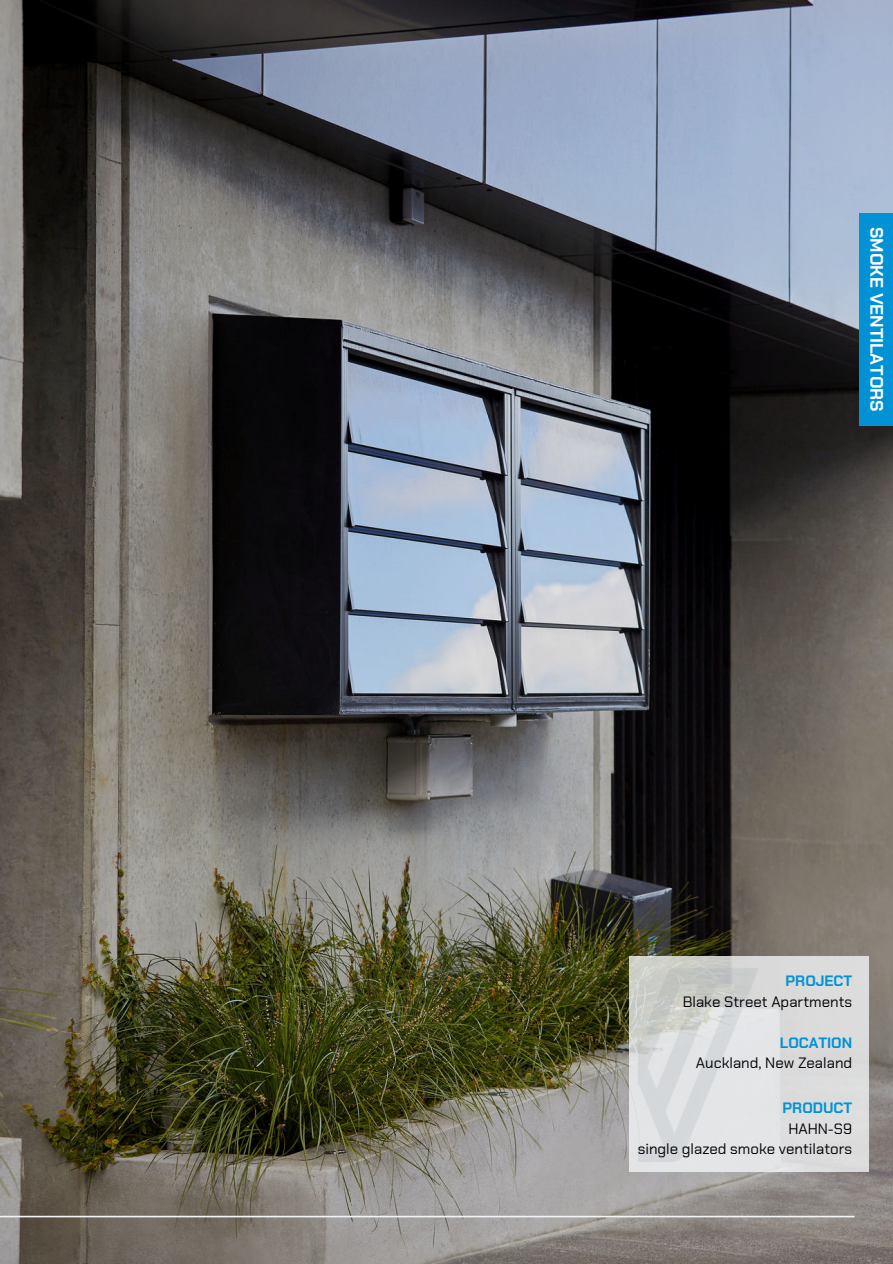
<style>
.page{position:relative;width:893px;height:1264px;background:#fff}
.page>*{position:absolute;margin:0;border:0;box-sizing:border-box;transform-origin:0 0}
.t1{font:700 18px "Chakra Petch";color:#fff}
.t2{font:15px/20.5px "Chakra Petch";color:#000005;text-align:right}
.t3{font:700 15px "Chakra Petch";color:#0092d4}
</style>
<div class="page">
<img style="left:0;top:0;width:892px;height:1263px">
<svg style="left:0;top:1215px;width:854px;height:2px"></svg>
<div style="left:629px;top:956px;width:239px;height:215px;background:#dcdcdc"></div>
<img style="left:638px;top:927px;width:140px;height:234px">
<div style="left:859px;top:213px;width:33px;height:212px;background:#0092d4"></div>
<p class="t1" style="left:887px;top:227px;width:186px;rotate:90deg">SMOKE VENTILATORS</p>
<p class="t3" style="left:785px;top:972px;width:68px">PROJECT</p>
<p class="t2" style="left:682px;top:991px;width:171px">Blake Street Apartments</p>
<p class="t3" style="left:779px;top:1033px;width:74px">LOCATION</p>
<p class="t2" style="left:695px;top:1052px;width:158px">Auckland, New Zealand</p>
<p class="t3" style="left:782px;top:1099px;width:71px">PRODUCT</p>
<p class="t2" style="left:637px;top:1118px;width:216px">HAHN-S9<br>single glazed smoke ventilators</p>
</div>
